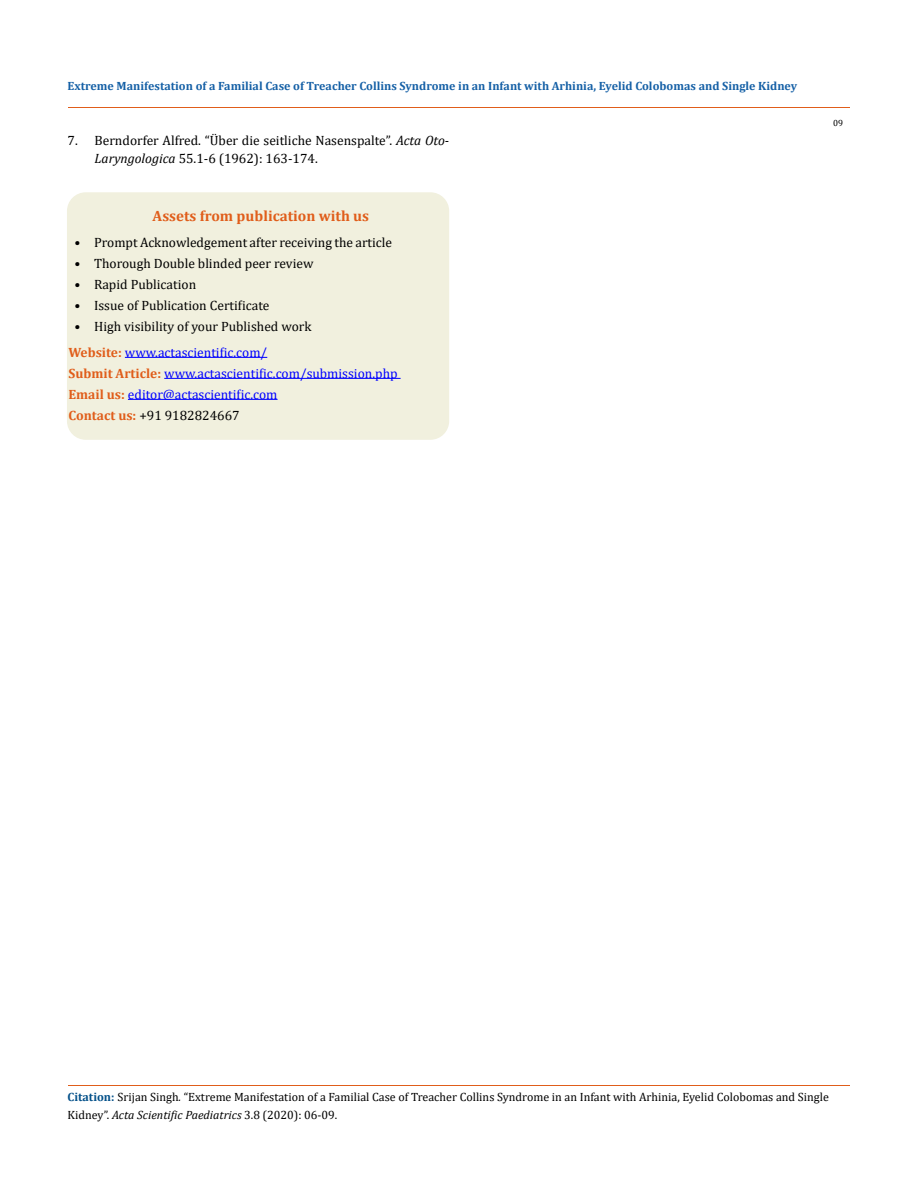
<style>
.page{position:relative;width:917px;height:1188px;background:#fff}
.page>*{position:absolute;margin:0;border:0;box-sizing:border-box;transform-origin:0 0}
.t1{font:700 15px "Cambria";color:#e05d1a}
.t2{font:13.5px/18px "Cambria";color:#000}
.t3{font:13.5px/21px "Cambria";color:#00f}
.t4{font:12px/18px "Cambria";color:#000}
.t5{font:700 12px "Cambria";color:#1560a6}
.t6{font:9px "Cambria";color:#000}
.s1{font-style:italic}
.s2{font-weight:700;color:#e05d1a}
.s3{color:#000}
.s4{font-weight:700;color:#035089}
</style>
<div class="page">
<div style="left:68px;top:193px;width:380px;height:246px;background:#f1f0de;border-radius:18px"></div>
<div style="left:67px;top:192px;width:382px;height:248px;border:2px solid #f1f0de;border-radius:18px"></div>
<hr style="left:125px;top:357px;width:142px;height:1px;background:#00f">
<hr style="left:164px;top:378px;width:236px;height:1px;background:#00f">
<hr style="left:128px;top:399px;width:149px;height:1px;background:#00f">
<hr style="left:68px;top:108px;width:781px;height:1px;background:#e05d1a">
<hr style="left:68px;top:1085px;width:781px;height:1px;background:#e05d1a">
<p class="t5" style="left:68px;top:78px;width:731px">Extreme Manifestation of a Familial Case of Treacher Collins Syndrome in an Infant with Arhinia, Eyelid Colobomas and Single Kidney</p>
<p class="t2" style="left:94px;top:132px;width:356px;text-indent:-27px">7. Berndorfer Alfred. “Über die seitliche Nasenspalte”. <span class="s1">Acta Oto-<br>Laryngologica</span> 55.1-6 (1962): 163-174.</p>
<p class="t1" style="left:153px;top:206px;width:218px">Assets from publication with us</p>
<p class="t2" style="left:75px;top:233px;width:319px">• Prompt Acknowledgement after receiving the article</p>
<p class="t2" style="left:75px;top:254px;width:240px">• Thorough Double blinded peer review</p>
<p class="t2" style="left:75px;top:275px;width:123px">• Rapid Publication</p>
<p class="t2" style="left:75px;top:296px;width:196px">• Issue of Publication Certificate</p>
<p class="t2" style="left:75px;top:317px;width:238px">• High visibility of your Published work</p>
<p class="t3" style="left:68px;top:341px;width:330px"><span class="s2">Website:</span> www.actascientific.com/<br><span class="s2">Submit Article:</span> www.actascientific.com/submission.php <span class="s2">Email us:</span> editor@actascientific.com<br><span class="s2">Contact us:</span> <span class="s3">+91 9182824667</span></p>
<p class="t6" style="left:833px;top:118px;width:11px">09</p>
<p class="t4" style="left:68px;top:1087px;width:762px"><span class="s4">Citation:</span> Srijan Singh<span class="s1">.</span> “Extreme Manifestation of a Familial Case of Treacher Collins Syndrome in an Infant with Arhinia, Eyelid Colobomas and Single<br>Kidney”. <span class="s1">Acta Scientific Paediatrics</span> 3.8 (2020): 06-09.</p>
</div>
